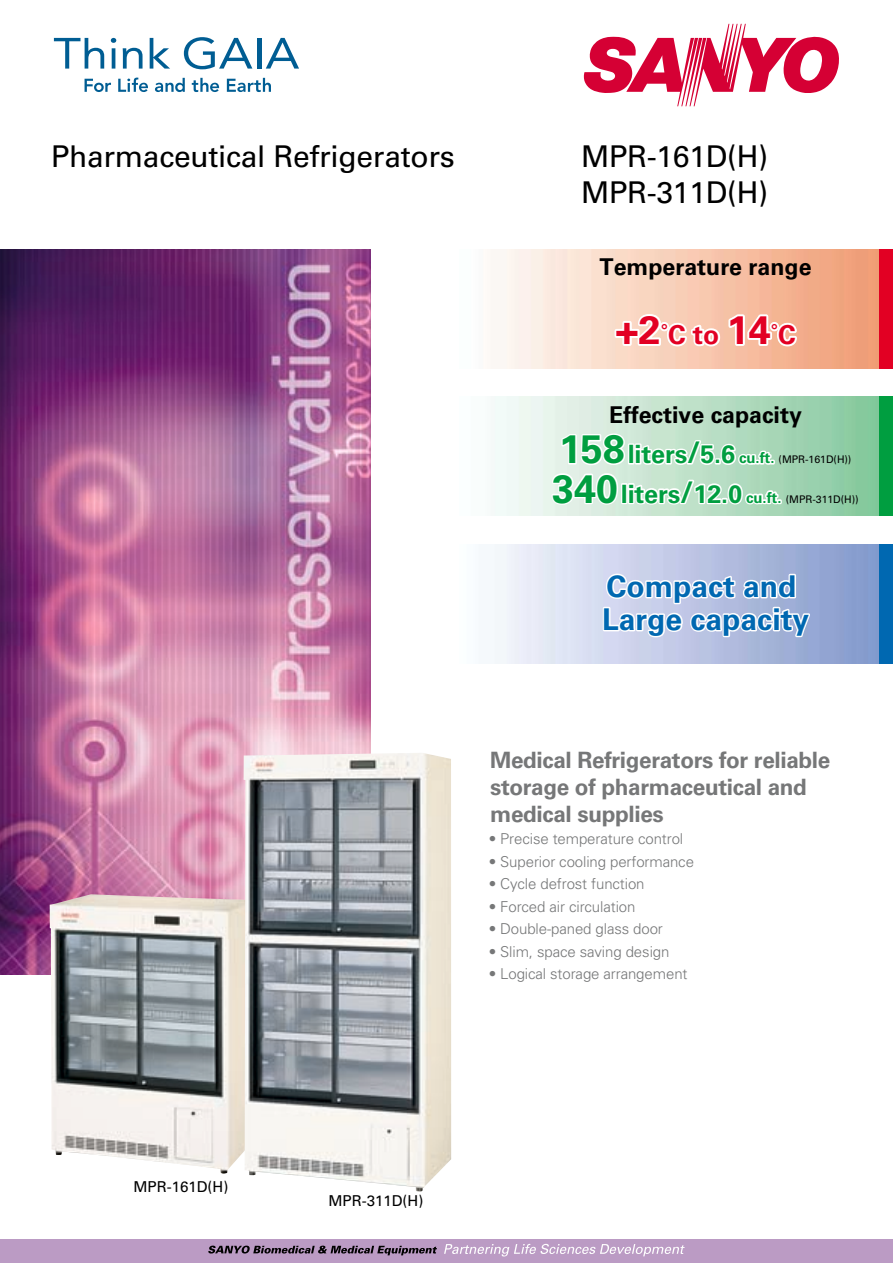
<style>
.page{position:relative;width:894px;height:1263px;background:#fff}
.page>*{position:absolute;margin:0;border:0;box-sizing:border-box;transform-origin:0 0}
.t1{font:30px/36px "Univers";letter-spacing:-.01em;color:#000}
.t2{font:700 30px/33px "Univers";color:#0068b1}
.t3{font:700 26.4px "Univers";color:#e20023}
.t4{font:700 25.2px/39.6px "Univers";letter-spacing:-.005em;color:#009e40}
.t5{font:700 23.1px "Univers";color:#000}
.t6{font:700 22.5px/27px "Univers";letter-spacing:-.015em;color:#767778}
.t7{font:300 15px "Univers";letter-spacing:-.005em;color:#767778}
.t8{font:15px "Univers";color:#000}
.t9{font:10.5px "Univers";letter-spacing:-.005em;color:#000}
.s1{font-size:39.6px}
.s2{font-size:39.6px;color:#fff}
.s3{color:#fff}
.s4{font-size:30px}
.s5{font-size:15px}
</style>
<div class="page">
<img style="left:494px;top:544px;width:386px;height:119px">
<img style="left:0;top:249px;width:370px;height:725px">
<img style="left:494px;top:397px;width:386px;height:119px">
<div style="left:880px;top:397px;width:12px;height:119px;background:#009e40"></div>
<div style="left:880px;top:544px;width:12px;height:119px;background:#0068b1"></div>
<img style="left:491px;top:249px;width:389px;height:119px">
<div style="left:880px;top:249px;width:12px;height:119px;background:#e20023"></div>
<div style="left:0;top:1239px;width:892px;height:23px;background:#bb9bc4"></div>
<img style="left:50px;top:894px;width:194px;height:280px">
<img style="left:244px;top:753px;width:207px;height:439px">
<svg style="left:584px;top:24px;width:255px;height:82px"></svg>
<svg style="left:54px;top:38px;width:50px;height:31px"></svg>
<svg style="left:111px;top:38px;width:5px;height:31px"></svg>
<svg style="left:123px;top:48px;width:20px;height:21px"></svg>
<svg style="left:150px;top:38px;width:20px;height:31px"></svg>
<svg style="left:184px;top:37px;width:68px;height:32px"></svg>
<hr style="left:257px;top:38px;width:4px;height:31px;background:#005d93">
<svg style="left:266px;top:38px;width:33px;height:31px"></svg>
<svg style="left:85px;top:79px;width:26px;height:13px"></svg>
<svg style="left:118px;top:78px;width:30px;height:14px"></svg>
<svg style="left:155px;top:78px;width:30px;height:14px"></svg>
<svg style="left:192px;top:78px;width:27px;height:14px"></svg>
<svg style="left:227px;top:78px;width:44px;height:14px"></svg>
<svg style="left:208px;top:1246px;width:229px;height:9px"></svg>
<svg style="left:444px;top:1244px;width:241px;height:13px"></svg>
<h1 class="t1" style="left:51px;top:141px;width:405px">Pharmaceutical Refrigerators</h1>
<h1 class="t1" style="left:581px;top:141px;width:189px">MPR-161D(H)<br>MPR-311D(H)</h1>
<h3 class="t5" style="left:600px;top:259px;width:213px">Temperature range</h3>
<h2 class="t3" style="left:616px;top:325px;width:182px"><span class="s1">+2</span>˚C to <span class="s2">14</span><span class="s3">˚C</span></h2>
<h3 class="t5" style="left:609px;top:406px;width:194px">Effective capacity</h3>
<h3 class="t4" style="left:552px;top:437px;width:231px"><span class="s1">158</span>liters<span class="s4">/</span>5.6 <span class="s5">cu.ft.<br></span><span class="s1">340</span>liters<span class="s4">/</span>12.0 <span class="s5">cu.ft.</span></h3>
<p class="t9" style="left:779px;top:455px;width:74px">(MPR-161D(H))</p>
<p class="t9" style="left:786px;top:495px;width:74px">(MPR-311D(H))</p>
<h1 class="t2" style="left:602px;top:573px;width:208px">Compact and<br>Large capacity</h1>
<h3 class="t6" style="left:490px;top:748px;width:342px">Medical Refrigerators for reliable storage of pharmaceutical and medical supplies</h3>
<p class="t7" style="left:489px;top:833px;width:196px">• Precise temperature control</p>
<p class="t7" style="left:489px;top:856px;width:207px">• Superior cooling performance</p>
<p class="t7" style="left:489px;top:878px;width:157px">• Cycle defrost function</p>
<p class="t7" style="left:489px;top:901px;width:148px">• Forced air circulation</p>
<p class="t7" style="left:489px;top:923px;width:176px">• Double-paned glass door</p>
<p class="t7" style="left:489px;top:946px;width:182px">• Slim, space saving design</p>
<p class="t7" style="left:489px;top:968px;width:200px">• Logical storage arrangement</p>
<p class="t8" style="left:133px;top:1181px;width:96px">MPR-161D(H)</p>
<p class="t8" style="left:328px;top:1195px;width:96px">MPR-311D(H)</p>
</div>
